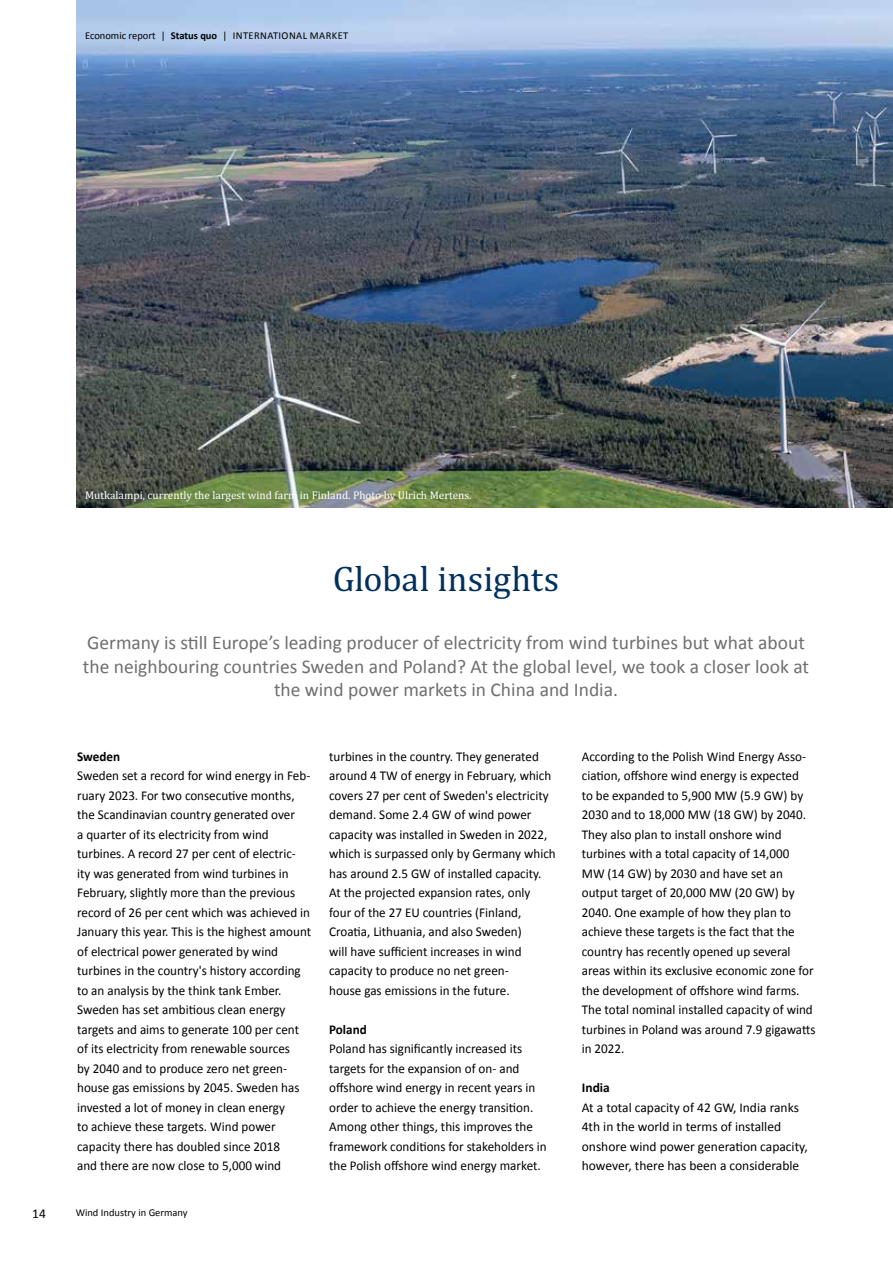
<style>
.page{position:relative;width:893px;height:1263px;background:#fff}
.page>*{position:absolute;margin:0;border:0;box-sizing:border-box;transform-origin:0 0}
.t1{font:36px "Cambria";color:#00305d}
.t2{font:19.5px/23.4px "Calibri";color:#706f6f;text-align:center}
.t3{font:13.5px/19.5px "Calibri";color:#000}
.t4{font:700 13.5px "Calibri";color:#000}
.t5{font:11.25px "Cambria";color:#fff}
.t6{font:10.5px "Calibri";letter-spacing:.04em;color:#000}
.t7{font:10.5px "Calibri";color:#000}
.s1{font-weight:700}
</style>
<div class="page">
<img style="left:77px;top:0;width:816px;height:507px">
<p class="t6" style="left:85px;top:28px;width:265px">Economic report | <span class="s1">Status quo</span> | INTERNATIONAL MARKET</p>
<p class="t5" style="left:85px;top:488px;width:388px">Mutkalampi, currently the largest wind farm in Finland. Photo by Ulrich Mertens.</p>
<h1 class="t1" style="left:333px;top:558px;width:228px">Global insights</h1>
<h2 class="t2" style="left:83px;top:631px;width:728px">Germany is still Europe’s leading producer of electricity from wind turbines but what about the neighbouring countries Sweden and Poland? At the global level, we took a closer look at the wind power markets in China and India.</h2>
<p class="t4" style="left:77px;top:746px;width:44px">Sweden</p>
<p class="t3" style="left:77px;top:765px;width:235px">Sweden set a record for wind energy in Feb&shy;ruary 2023. For two consecutive months, the Scandinavian country generated over<br>a quarter of its electricity from wind turbines. A record 27 per cent of electric&shy;ity was generated from wind turbines in February, slightly more than the previous record of 26 per cent which was achieved in January this year. This is the highest amount of electrical power generated by wind turbines in the country's history according to an analysis by the think tank Ember.<br>Sweden has set ambitious clean energy targets and aims to generate 100 per cent of its electricity from renewable sources<br>by 2040 and to produce zero net green&shy;house gas emissions by 2045. Sweden has invested a lot of money in clean energy<br>to achieve these targets. Wind power capacity there has doubled since 2018<br>and there are now close to 5,000 wind</p>
<p class="t3" style="left:32px;top:1203px;width:15px">14</p>
<p class="t7" style="left:76px;top:1205px;width:114px">Wind Industry in Germany</p>
<p class="t3" style="left:329px;top:746px;width:228px">turbines in the country. They generated around 4 TW of energy in February, which covers 27 per cent of Sweden's electricity demand. Some 2.4 GW of wind power capacity was installed in Sweden in 2022, which is surpassed only by Germany which has around 2.5 GW of installed capacity.<br>At the projected expansion rates, only four of the 27 EU countries (Finland, Croatia, Lithuania, and also Sweden)<br>will have sufficient increases in wind capacity to produce no net green-<br>house gas emissions in the future.</p>
<p class="t4" style="left:329px;top:1019px;width:39px">Poland</p>
<p class="t3" style="left:329px;top:1038px;width:219px">Poland has significantly increased its targets for the expansion of on- and offshore wind energy in recent years in order to achieve the energy transition.<br>Among other things, this improves the framework conditions for stakeholders in the Polish offshore wind energy market.</p>
<p class="t3" style="left:582px;top:746px;width:235px">According to the Polish Wind Energy Asso&shy;ciation, offshore wind energy is expected<br>to be expanded to 5,900 MW (5.9 GW) by 2030 and to 18,000 MW (18 GW) by 2040.<br>They also plan to install onshore wind turbines with a total capacity of 14,000<br>MW (14 GW) by 2030 and have set an output target of 20,000 MW (20 GW) by 2040. One example of how they plan to achieve these targets is the fact that the country has recently opened up several areas within its exclusive economic zone for the development of offshore wind farms.<br>The total nominal installed capacity of wind turbines in Poland was around 7.9 gigawatts in 2022.</p>
<p class="t4" style="left:582px;top:1078px;width:30px">India</p>
<p class="t3" style="left:582px;top:1097px;width:227px">At a total capacity of 42 GW, India ranks 4th in the world in terms of installed onshore wind power generation capacity, however, there has been a considerable</p>
</div>
